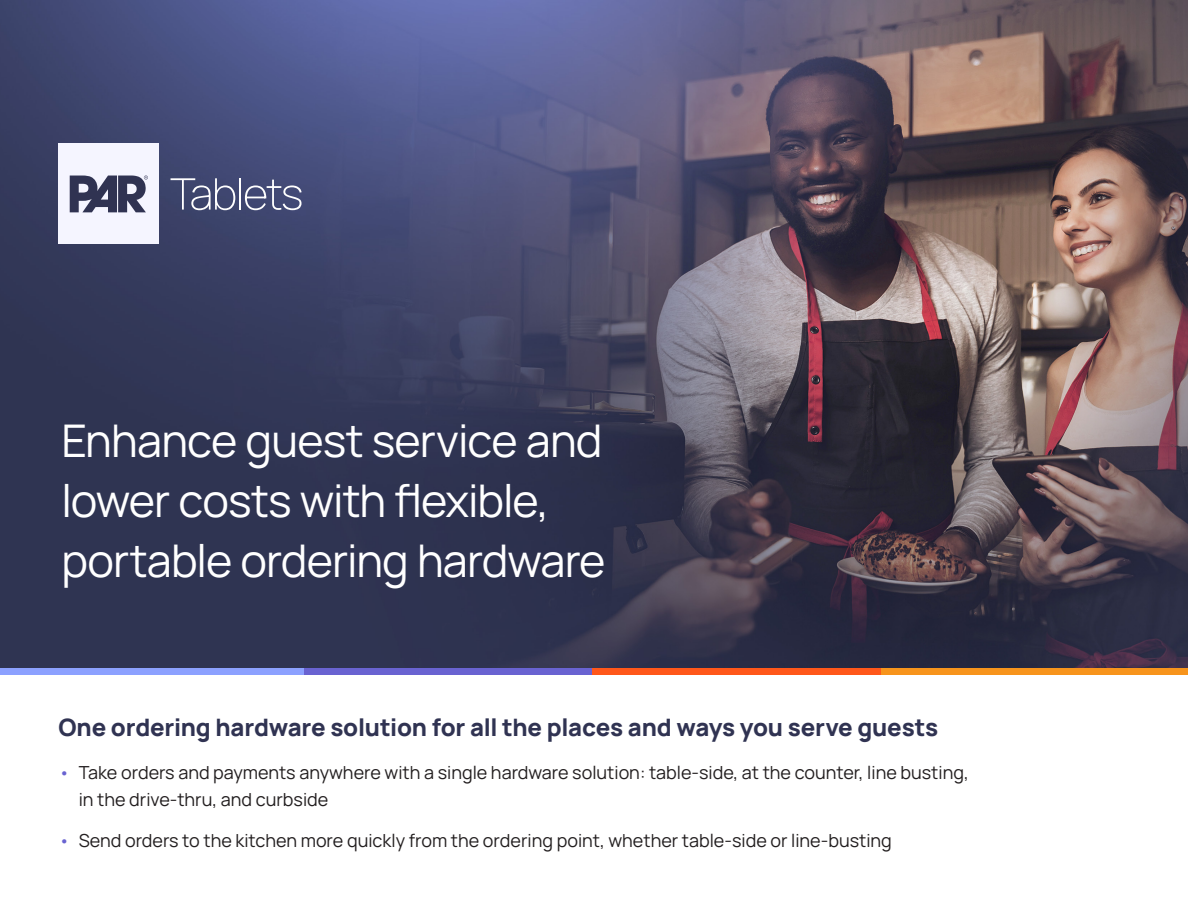
<style>
.page{position:relative;width:1188px;height:918px;background:#fff}
.page>*{position:absolute;margin:0;border:0;box-sizing:border-box;transform-origin:0 0}
.t1{font:200 45px/60px "Manrope";letter-spacing:-.02em;color:#fff}
.t2{font:200 24px "Manrope";letter-spacing:-.01em;color:#303352}
.t3{font:200 18px/27px "Manrope";color:#231f20}
.s1{color:#6963d1}
</style>
<div class="page">
<img style="left:0;top:0;width:1188px;height:669px">
<div style="left:304px;top:669px;width:289px;height:6px;background:#6963d1"></div>
<div style="left:0;top:669px;width:304px;height:6px;background:#8ca1ff"></div>
<div style="left:593px;top:669px;width:289px;height:6px;background:#ff571a"></div>
<div style="left:882px;top:669px;width:306px;height:6px;background:#f7941c"></div>
<svg style="left:171px;top:178px;width:64px;height:32px;background:#636989"></svg>
<hr style="left:239px;top:178px;width:2px;height:32px;background:#fff">
<svg style="left:245px;top:180px;width:57px;height:30px;background:#696f91"></svg>
<div style="left:58px;top:144px;width:101px;height:100px;background:#f5f5ff"></div>
<svg style="left:70px;top:175px;width:78px;height:37px"></svg>
<p class="t1" style="left:62px;top:409px;width:546px">Enhance guest service and lower costs with flexible, portable ordering hardware</p>
<p class="t2" style="left:58px;top:711px;width:881px">One ordering hardware solution for all the places and ways you serve guests</p>
<p class="t3" style="left:79px;top:758px;width:892px;text-indent:-20px"><span class="s1">•</span> Take orders and payments anywhere with a single hardware solution: table-side, at the counter, line busting, in the drive-thru, and curbside</p>
<p class="t3" style="left:58px;top:826px;width:835px"><span class="s1">•</span> Send orders to the kitchen more quickly from the ordering point, whether table-side or line-busting</p>
</div>
